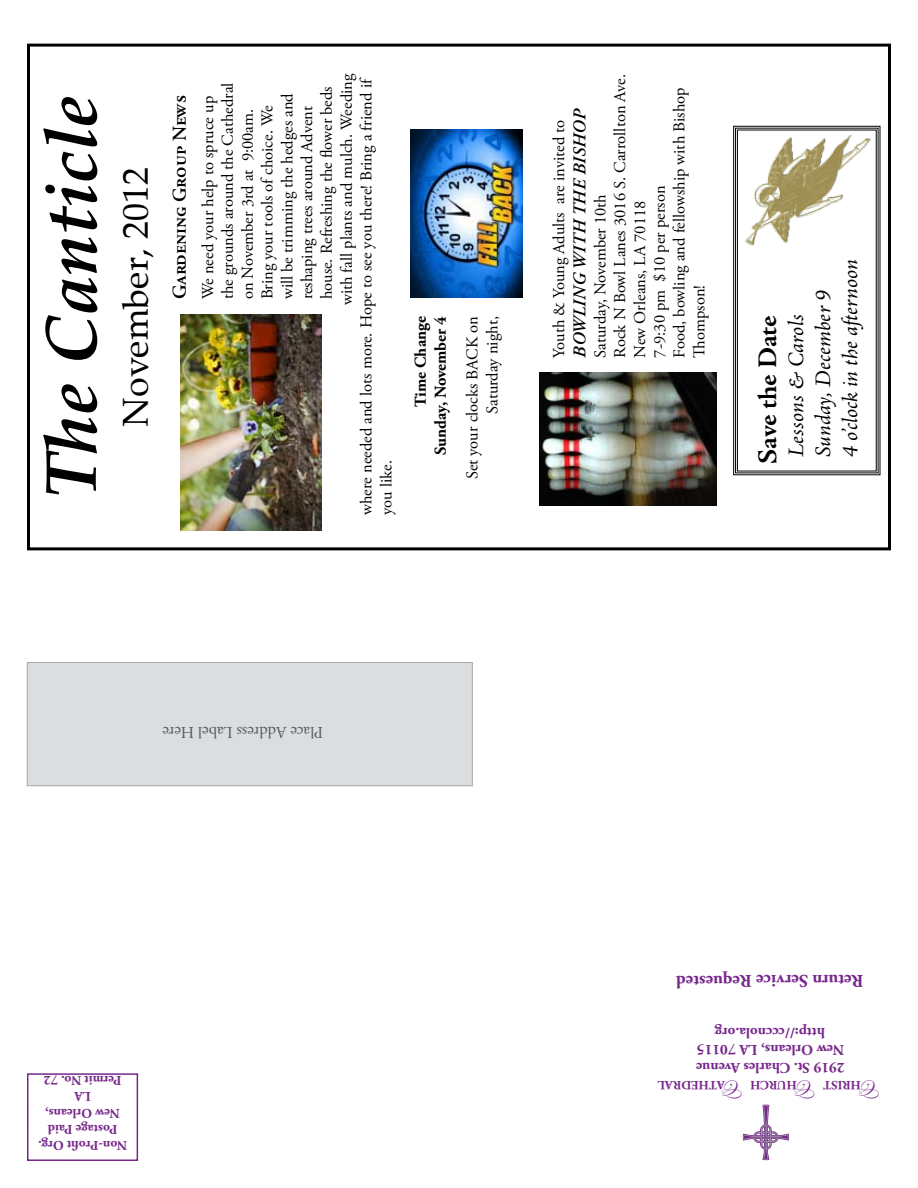
<style>
.page{position:relative;width:918px;height:1188px;background:#fff}
.page>*{position:absolute;margin:0;border:0;box-sizing:border-box;transform-origin:0 0}
.t1{font:italic 700 72px "Palatino Linotype";color:#000}
.t2{font:36px "Palatino Linotype";color:#000}
.t3{font:700 27px "Adobe Jenson Pro";letter-spacing:-.005em;color:#000}
.t4{font:25.5px "Edwardian Script ITC";color:#77278b}
.t5{font:italic 22.5px/27px "Adobe Jenson Pro";letter-spacing:-.005em;color:#000}
.t6{font:600 19.5px "Adobe Garamond Pro";color:#000}
.t7{font:700 18px "Adobe Garamond Pro";color:#77278b}
.t8{font:italic 600 18px "Adobe Garamond Pro";color:#000}
.t9{font:16.5px/19.8px "Adobe Garamond Pro";color:#000;text-align:right}
.t10{font:700 16.5px/19.8px "Adobe Garamond Pro";color:#000;text-align:right}
.t11{font:16.5px "Adobe Garamond Pro";color:#58595b}
.t12{font:700 15px/18px "Adobe Garamond Pro";color:#77278b}
.t13{font:700 13.5px/16.2px "Adobe Garamond Pro";color:#77278b;text-align:center}
.t14{font:700 12.6px "Adobe Garamond Pro";color:#77278b}
</style>
<div class="page">
<div style="left:27px;top:663px;width:445px;height:123px;background:#dcddde"></div>
<div style="left:27px;top:662px;width:446px;height:124px;border:1px solid #a7a9ac"></div>
<div style="left:27px;top:44px;width:864px;height:506px;border:3px solid #000"></div>
<svg style="left:743px;top:1104px;width:46px;height:56px"></svg>
<div style="left:27px;top:1073px;width:111px;height:88px;border:2px solid #77278b"></div>
<img style="left:411px;top:130px;width:111px;height:168px">
<svg style="left:733px;top:126px;width:148px;height:350px"></svg>
<div style="left:735px;top:128px;width:143px;height:345px;border:1px solid #000"></div>
<div style="left:737px;top:130px;width:140px;height:341px;border:1px solid #000"></div>
<img style="left:181px;top:314px;width:140px;height:216px">
<img style="left:539px;top:373px;width:178px;height:133px">
<h1 class="t1" style="left:20px;top:499px;width:405px;rotate:-90deg">The Canticle</h1>
<h2 class="t2" style="left:110px;top:427px;width:261px;rotate:-90deg">November, 2012</h2>
<p class="t9" style="left:337px;top:305px;width:233px;rotate:-90deg">with fall plants and mulch. Weeding</p>
<p class="t9" style="left:357px;top:515px;width:439px;rotate:-90deg">where needed and lots more. Hope to see you there! Bring a friend if</p>
<p class="t9" style="left:218px;top:299px;width:218px;rotate:-90deg">the grounds around the Cathedral</p>
<p class="t9" style="left:317px;top:299px;width:214px;rotate:-90deg">house. Refreshing the flower beds</p>
<p class="t9" style="left:278px;top:299px;width:208px;rotate:-90deg">will be trimming the hedges and</p>
<p class="t6" style="left:168px;top:299px;width:206px;rotate:-90deg">Gardening Group News</p>
<p class="t9" style="left:199px;top:299px;width:205px;rotate:-90deg">We need your help to spruce up</p>
<p class="t9" style="left:238px;top:299px;width:192px;rotate:-90deg">on November 3rd at 9:00am.</p>
<p class="t9" style="left:258px;top:299px;width:195px;rotate:-90deg">Bring your tools of choice. We</p>
<p class="t9" style="left:298px;top:299px;width:195px;rotate:-90deg">reshaping trees around Advent</p>
<p class="t9" style="left:377px;top:515px;width:56px;rotate:-90deg">you like.</p>
<p class="t9" style="left:591px;top:358px;width:285px;text-align:left;rotate:-90deg">Saturday, November 10th<br>Rock N Bowl Lanes 3016 S. Carrollton Ave.<br>New Orleans, LA 70118<br>7-9:30 pm $10 per person<br>Food, bowling and fellowship with Bishop<br>Thompson!</p>
<p class="t8" style="left:570px;top:358px;width:250px;rotate:-90deg">Bowling with the Bishop</p>
<p class="t9" style="left:550px;top:358px;width:239px;rotate:-90deg">Youth &amp; Young Adults are invited to</p>
<p class="t10" style="left:411px;top:455px;width:140px;rotate:-90deg">Time Change<br>Sunday, November 4</p>
<p class="t9" style="left:463px;top:479px;width:164px;rotate:-90deg">Set your clocks BACK on<br>Saturday night,</p>
<h3 class="t3" style="left:752px;top:464px;width:150px;rotate:-90deg">Save the Date</h3>
<h3 class="t5" style="left:784px;top:457px;width:200px;rotate:-90deg">Lessons &amp; Carols<br>Sunday, December 9<br>4 o’clock in the afternoon</h3>
<p class="t11" style="left:323px;top:742px;width:162px;rotate:180deg">Place Address Label Here</p>
<p class="t13" style="left:127px;top:1153px;width:90px;rotate:-180deg">Non-Profit Org.<br>Postage Paid<br>New Orleans,<br>LA<br>Permit No. 72</p>
<p class="t7" style="left:864px;top:992px;width:189px;rotate:180deg">Return Service Requested</p>
<p class="t12" style="left:825px;top:1041px;width:112px;rotate:-180deg">http://cccnola.org</p>
<p class="t12" style="left:845px;top:1076px;width:150px;rotate:-180deg">2919 St. Charles Avenue<br>New Orleans, LA 70115</p>
<h3 class="t4" style="left:746px;top:1102px;width:22px;rotate:-180deg">C</h3>
<p class="t14" style="left:797px;top:1092px;width:48px;rotate:-180deg">hurch</p>
<h3 class="t4" style="left:819px;top:1102px;width:22px;rotate:-180deg">C</h3>
<p class="t14" style="left:861px;top:1092px;width:39px;rotate:-180deg">hrist</p>
<h3 class="t4" style="left:883px;top:1102px;width:22px;rotate:-180deg">C</h3>
<p class="t14" style="left:725px;top:1092px;width:69px;rotate:-180deg">athedral</p>
</div>
